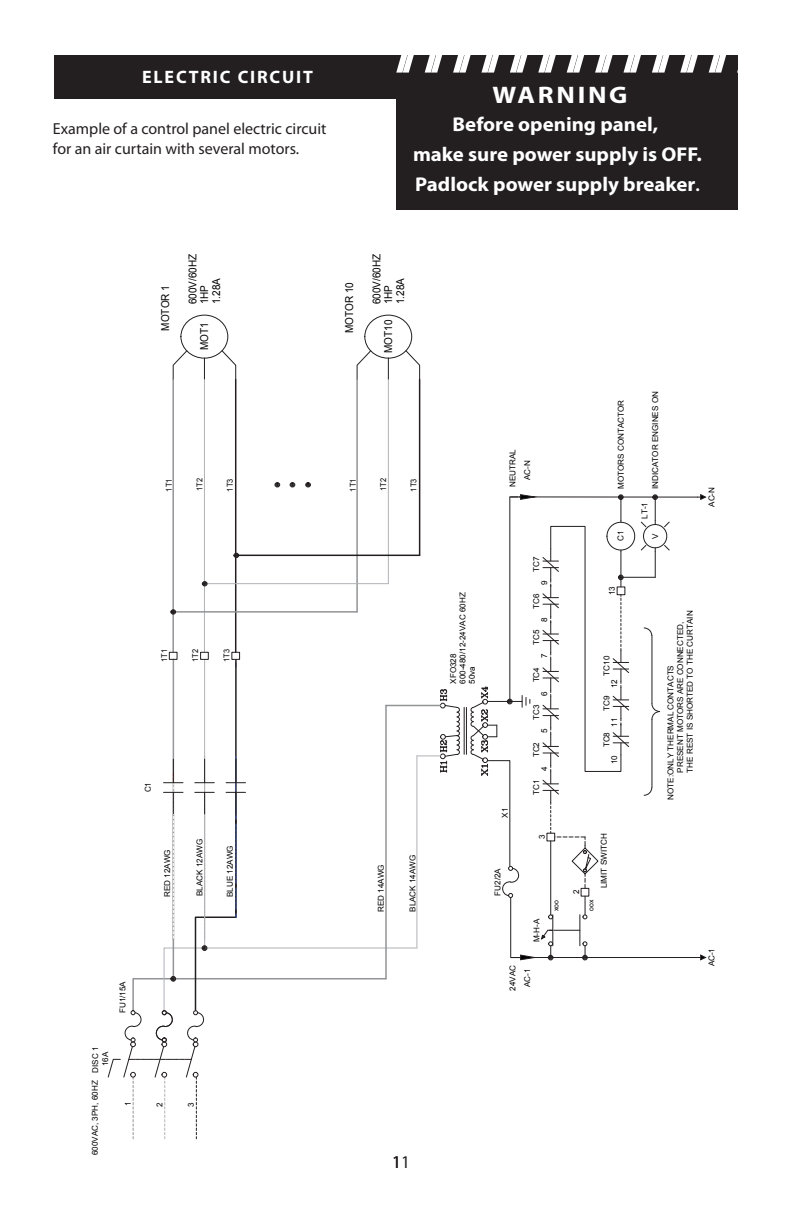
<style>
.page{position:relative;width:792px;height:1224px;background:#fff}
.page>*{position:absolute;margin:0;border:0;box-sizing:border-box;transform-origin:0 0}
.t1{font:700 24px "Myriad Pro";letter-spacing:.1em;color:#fff;scale:1.12 1}
.t2{font:700 20px/30px "Myriad Pro";color:#fff;text-align:center;scale:1.04 1}
.t3{font:700 18px "Myriad Pro";letter-spacing:.1em;color:#fff}
.t4{font:18px "Myriad Pro";color:#231f20}
.t5{font:16px/19.2px "Myriad Pro";color:#231f20}
.t6{font:10.8px/11.8px "Arial";color:#000;scale:.92 1}
.t7{font:8.2px/9.8px "Arial";color:#000}
.t8{font:8px/9.4px "Arial";color:#000}
.t9{font:8px "Arial";color:#000;scale:.92 1}
.t10{font:6.8px "Arial";color:#000}
.s1{font-size:16px}
</style>
<div class="page">
<hr style="left:466px;top:707px;width:1px;height:47px;background:#231f20">
<hr style="left:464px;top:707px;width:1px;height:47px;background:#231f20">
<svg style="left:221px;top:349px;width:16px;height:32px"></svg>
<svg style="left:204px;top:359px;width:1px;height:21px"></svg>
<svg style="left:172px;top:349px;width:16px;height:31px"></svg>
<div style="left:180px;top:315px;width:48px;height:44px;border:1px solid #231f20;border-radius:50%"></div>
<hr style="left:173px;top:659px;width:1px;height:281px;background:#95979a">
<hr style="left:172px;top:380px;width:2px;height:272px;background:#919396">
<hr style="left:204px;top:660px;width:1px;height:280px;background:#b0b2b6">
<hr style="left:204px;top:380px;width:1px;height:272px;background:#b0b2b6">
<hr style="left:235px;top:660px;width:2px;height:257px;background:#231f20">
<hr style="left:235px;top:380px;width:1px;height:272px;background:#231f20">
<svg style="left:405px;top:349px;width:16px;height:32px"></svg>
<svg style="left:388px;top:359px;width:1px;height:21px"></svg>
<svg style="left:356px;top:349px;width:16px;height:31px"></svg>
<div style="left:364px;top:315px;width:48px;height:44px;border:1px solid #231f20;border-radius:50%"></div>
<hr style="left:356px;top:380px;width:2px;height:232px;background:#919396">
<hr style="left:388px;top:380px;width:1px;height:204px;background:#b0b2b6">
<hr style="left:419px;top:380px;width:1px;height:175px;background:#231f20">
<svg style="left:107px;top:689px;width:353px;height:450px"></svg>
<hr style="left:173px;top:611px;width:184px;height:2px;background:#919396">
<hr style="left:204px;top:583px;width:184px;height:1px;background:#b0b2b6">
<hr style="left:236px;top:555px;width:184px;height:1px;background:#231f20">
<svg style="left:170px;top:609px;width:6px;height:6px"></svg>
<svg style="left:202px;top:581px;width:6px;height:5px"></svg>
<svg style="left:233px;top:553px;width:6px;height:5px"></svg>
<div style="left:169px;top:652px;width:9px;height:8px;border:1px solid #231f20"></div>
<div style="left:200px;top:652px;width:9px;height:8px;border:1px solid #231f20"></div>
<div style="left:231px;top:652px;width:9px;height:8px;border:1px solid #231f20"></div>
<svg style="left:274px;top:482px;width:6px;height:5px"></svg>
<svg style="left:290px;top:482px;width:5px;height:5px"></svg>
<svg style="left:305px;top:482px;width:6px;height:5px"></svg>
<svg style="left:470px;top:494px;width:237px;height:467px"></svg>
<div style="left:396px;top:55px;width:342px;height:155px;background:#231f20"></div>
<div style="left:55px;top:55px;width:682px;height:44px;background:#231f20"></div>
<svg style="left:396px;top:55px;width:132px;height:18px"></svg>
<svg style="left:538px;top:55px;width:132px;height:18px"></svg>
<svg style="left:680px;top:55px;width:58px;height:18px"></svg>
<h3 class="t3" style="left:142px;top:65px;width:172px">ELECTRIC CIRCUIT</h3>
<h1 class="t1" style="left:492px;top:79px;width:122px">WARNING</h1>
<h3 class="t5" style="left:53px;top:119px;width:275px">Example of a control panel electric circuit for an air curtain with several motors.</h3>
<h2 class="t2" style="left:413px;top:109px;width:279px">Before opening panel,<br>make sure power supply is OFF.<br>Padlock power supply breaker<span class="s1">.</span></h2>
<h3 class="t6" style="left:160px;top:331px;width:51px;rotate:-90deg">MOTOR 1</h3>
<h3 class="t6" style="left:187px;top:304px;width:56px;rotate:-90deg">600V/60HZ<br>1HP<br>1.28A</h3>
<h3 class="t6" style="left:199px;top:350px;width:32px;rotate:-90deg">MOT1</h3>
<p class="t9" style="left:164px;top:492px;width:15px;rotate:-90deg">1T1</p>
<p class="t9" style="left:194px;top:491px;width:15px;rotate:-90deg">1T2</p>
<p class="t9" style="left:225px;top:492px;width:15px;rotate:-90deg">1T3</p>
<p class="t9" style="left:159px;top:662px;width:15px;rotate:-90deg">1T1</p>
<p class="t9" style="left:190px;top:662px;width:15px;rotate:-90deg">1T2</p>
<p class="t9" style="left:222px;top:662px;width:15px;rotate:-90deg">1T3</p>
<p class="t8" style="left:143px;top:792px;width:12px;rotate:-90deg">C1</p>
<p class="t8" style="left:163px;top:897px;width:49px;rotate:-90deg">RED 12AWG</p>
<p class="t8" style="left:195px;top:896px;width:59px;rotate:-90deg">BLACK 12AWG</p>
<p class="t8" style="left:225px;top:897px;width:53px;rotate:-90deg">BLUE 12AWG</p>
<p class="t8" style="left:118px;top:1013px;width:33px;rotate:-90deg">FU1/15A</p>
<p class="t8" style="left:90px;top:1073px;width:28px;line-height:10px;text-align:center;rotate:-90deg">DISC 1<br>16A</p>
<p class="t8" style="left:90px;top:1155px;width:76px;rotate:-90deg">600VAC, 3PH, 60HZ</p>
<p class="t8" style="left:123px;top:1106px;width:6px;rotate:-90deg">1</p>
<p class="t8" style="left:155px;top:1107px;width:6px;rotate:-90deg">2</p>
<p class="t8" style="left:186px;top:1107px;width:6px;rotate:-90deg">3</p>
<h3 class="t6" style="left:344px;top:333px;width:57px;rotate:-90deg">MOTOR 10</h3>
<h3 class="t6" style="left:371px;top:304px;width:56px;rotate:-90deg">600V/60HZ<br>1HP<br>1.28A</h3>
<h3 class="t6" style="left:383px;top:353px;width:38px;rotate:-90deg">MOT10</h3>
<p class="t9" style="left:348px;top:492px;width:15px;rotate:-90deg">1T1</p>
<p class="t9" style="left:378px;top:491px;width:15px;rotate:-90deg">1T2</p>
<p class="t9" style="left:409px;top:492px;width:15px;rotate:-90deg">1T3</p>
<p class="t8" style="left:376px;top:912px;width:49px;rotate:-90deg">RED 14AWG</p>
<p class="t8" style="left:408px;top:912px;width:59px;rotate:-90deg">BLACK 14AWG</p>
<p class="t8" style="left:449px;top:684px;width:93px;rotate:-90deg">XFO328<br>600-480/12-24VAC 60HZ<br>50va</p>
<p class="t7" style="left:508px;top:487px;width:39px;rotate:-90deg">NEUTRAL</p>
<p class="t7" style="left:522px;top:480px;width:21px;rotate:-90deg">AC-N</p>
<p class="t7" style="left:616px;top:489px;width:91px;rotate:-90deg">MOTORS CONTACTOR</p>
<p class="t8" style="left:500px;top:818px;width:11px;rotate:-90deg">X1</p>
<p class="t8" style="left:493px;top:896px;width:29px;rotate:-90deg">FU2/2A</p>
<p class="t7" style="left:531px;top:572px;width:17px;rotate:-90deg">TC7</p>
<p class="t7" style="left:539px;top:585px;width:6px;rotate:-90deg">9</p>
<p class="t7" style="left:532px;top:609px;width:17px;rotate:-90deg">TC6</p>
<p class="t7" style="left:539px;top:622px;width:6px;rotate:-90deg">8</p>
<p class="t7" style="left:532px;top:645px;width:17px;rotate:-90deg">TC5</p>
<p class="t7" style="left:539px;top:658px;width:6px;rotate:-90deg">7</p>
<p class="t7" style="left:532px;top:682px;width:17px;rotate:-90deg">TC4</p>
<p class="t7" style="left:539px;top:696px;width:6px;rotate:-90deg">6</p>
<p class="t7" style="left:532px;top:720px;width:17px;rotate:-90deg">TC3</p>
<p class="t7" style="left:539px;top:733px;width:6px;rotate:-90deg">5</p>
<p class="t7" style="left:532px;top:757px;width:17px;rotate:-90deg">TC2</p>
<p class="t7" style="left:539px;top:771px;width:6px;rotate:-90deg">4</p>
<p class="t7" style="left:531px;top:795px;width:17px;rotate:-90deg">TC1</p>
<p class="t7" style="left:537px;top:839px;width:6px;rotate:-90deg">3</p>
<p class="t7" style="left:616px;top:541px;width:12px;rotate:-90deg">C1</p>
<p class="t7" style="left:607px;top:595px;width:11px;rotate:-90deg">13</p>
<p class="t7" style="left:602px;top:676px;width:21px;rotate:-90deg">TC10</p>
<p class="t7" style="left:610px;top:688px;width:11px;rotate:-90deg">12</p>
<p class="t7" style="left:602px;top:711px;width:17px;rotate:-90deg">TC9</p>
<p class="t7" style="left:610px;top:727px;width:11px;rotate:-90deg">11</p>
<p class="t7" style="left:602px;top:747px;width:17px;rotate:-90deg">TC8</p>
<p class="t7" style="left:610px;top:764px;width:11px;rotate:-90deg">10</p>
<p class="t7" style="left:571px;top:894px;width:6px;rotate:-90deg">2</p>
<p class="t7" style="left:599px;top:888px;width:56px;rotate:-90deg">LIMIT SWITCH</p>
<p class="t7" style="left:532px;top:942px;width:25px;rotate:-90deg">M-H-A</p>
<p class="t10" style="left:552px;top:911px;width:13px;rotate:-90deg">xoo</p>
<p class="t10" style="left:586px;top:911px;width:13px;rotate:-90deg">oox</p>
<p class="t7" style="left:508px;top:991px;width:27px;rotate:-90deg">24VAC</p>
<p class="t7" style="left:522px;top:987px;width:20px;rotate:-90deg">AC-1</p>
<p class="t7" style="left:650px;top:489px;width:99px;rotate:-90deg">INDICATOR ENGINES ON</p>
<p class="t7" style="left:640px;top:519px;width:18px;rotate:-90deg">LT-1</p>
<p class="t7" style="left:650px;top:539px;width:7px;rotate:-90deg">V</p>
<p class="t7" style="left:707px;top:507px;width:21px;rotate:-90deg">AC-N</p>
<p class="t7" style="left:666px;top:773px;width:164px;text-indent:-27px;rotate:-90deg">NOTE:ONLY THERMAL CONTACTS<br>PRESENT MOTORS ARE CONNECTED,<br>THE REST IS SHORTED TO THE CURTAIN</p>
<p class="t7" style="left:707px;top:966px;width:20px;rotate:-90deg">AC-1</p>
<h3 class="t4" style="left:392px;top:1151px;width:19px">11</h3>
</div>
